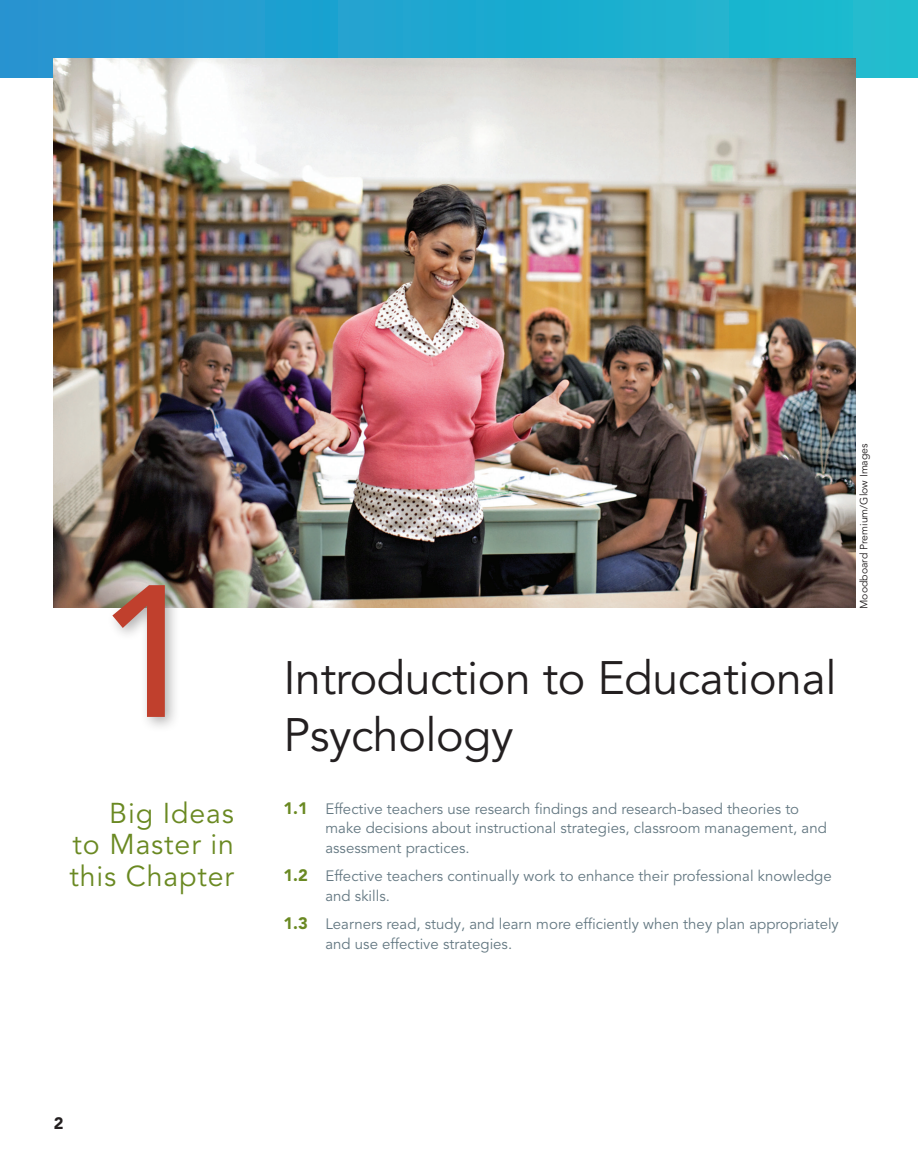
<style>
.page{position:relative;width:918px;height:1175px;background:#fff}
.page>*{position:absolute;margin:0;border:0;box-sizing:border-box;transform-origin:0 0}
.t1{font:500 186px "Avenir LT Pro";color:#c0402d}
.t2{font:46.5px "Avenir LT Pro";letter-spacing:-.01em;color:#231f20}
.t3{font:28.5px/31.5px "Avenir LT Pro";letter-spacing:.03em;color:#6a8922;text-align:justify}
.t4{font:900 16.5px "Avenir LT Pro";color:#231f20}
.t5{font:15px/19.5px "Avenir LT Pro";color:#647882}
.t6{font:10.5px "Avenir LT Pro";color:#231f20}
.s1{font-weight:900;font-size:16.5px;color:#6a8922}
</style>
<div class="page">
<div style="left:0;top:0;width:918px;height:78px;background:linear-gradient(to right,#2593d1,#1abdcf)"></div>
<img style="left:54px;top:58px;width:801px;height:549px">
<div style="left:106px;top:577px;width:75px;height:156px;background:#231f20;opacity:.35"></div>
<p class="t1" style="left:97px;top:542px;width:105px">1</p>
<p class="t3" style="left:69px;top:797px;width:166px;text-indent:40px">Big Ideas to Master in this Chapter</p>
<p class="t2" style="left:283px;top:650px;width:555px">Introduction to Educational</p>
<p class="t2" style="left:283px;top:707px;width:232px">Psychology</p>
<p class="t5" style="left:325px;top:799px;width:503px;text-indent:-42px"><span class="s1">1.1</span> Effective teachers use research findings and research-based theories to make decisions about instructional strategies, classroom management, and assessment practices.</p>
<p class="t5" style="left:325px;top:866px;width:508px;text-indent:-42px"><span class="s1">1.2</span> Effective teachers continually work to enhance their professional knowledge and skills.</p>
<p class="t5" style="left:325px;top:914px;width:515px;text-indent:-42px"><span class="s1">1.3</span> Learners read, study, and learn more efficiently when they plan appropriately and use effective strategies.</p>
<p class="t6" style="left:858px;top:609px;width:167px;rotate:-90deg">Moodboard Premium/Glow Images</p>
<p class="t4" style="left:54px;top:1113px;width:11px">2</p>
</div>
